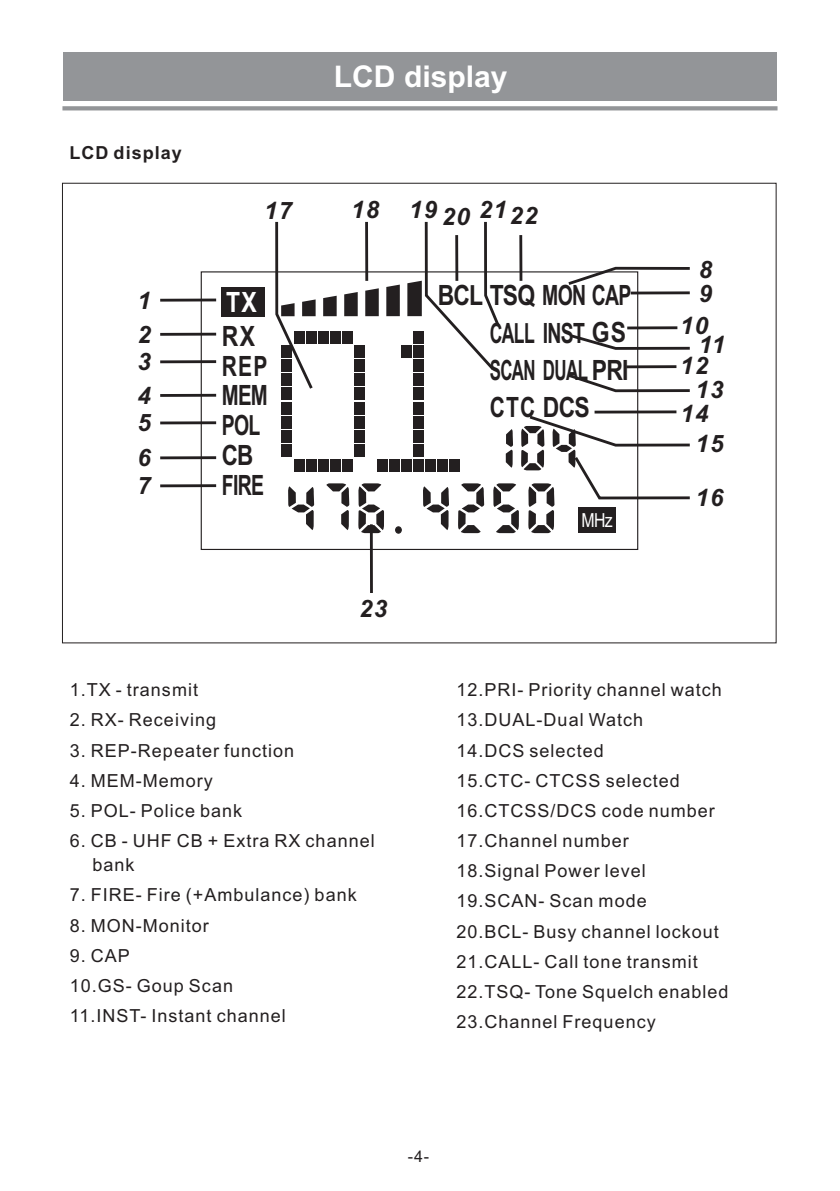
<style>
.page{position:relative;width:840px;height:1191px;background:#fff}
.page>*{position:absolute;margin:0;border:0;box-sizing:border-box;transform-origin:0 0}
.t1{font:700 30px "Arial";color:#fff}
.t2{font:700 28px "Arial Narrow";letter-spacing:-.03em;color:#231f20}
.t3{font:700 28px "Arial Narrow";letter-spacing:-.03em;color:#231f20;scale:.73 1}
.t4{font:700 28px "Arial Narrow";letter-spacing:-.03em;color:#231f20;scale:.77 1}
.t5{font:700 28px "Arial Narrow";letter-spacing:-.03em;color:#231f20;scale:.92 1}
.t6{font:700 28px "Arial Narrow";letter-spacing:-.03em;color:#231f20;scale:.85 1}
.t7{font:700 28px "Arial Narrow";letter-spacing:-.03em;color:#231f20;scale:.89 1}
.t8{font:700 28px "Arial Narrow";color:#fff}
.t9{font:italic 700 24px/34.2px "Arial";letter-spacing:.055em;color:#231f20}
.t10{font:19.4px "Arial Narrow";color:#fff}
.t11{font:18px "Arial";letter-spacing:.055em;color:#231f20}
.t12{font:700 18px "Arial";letter-spacing:.055em;color:#231f20}
.t13{font:16px "Arial";color:#231f20}
</style>
<div class="page">
<hr style="left:160px;top:298px;width:56px;height:3px;background:#231f20">
<hr style="left:160px;top:333px;width:56px;height:3px;background:#231f20">
<hr style="left:160px;top:360px;width:56px;height:3px;background:#231f20">
<hr style="left:160px;top:394px;width:56px;height:3px;background:#231f20">
<hr style="left:160px;top:421px;width:56px;height:3px;background:#231f20">
<hr style="left:160px;top:456px;width:56px;height:3px;background:#231f20">
<hr style="left:160px;top:484px;width:56px;height:3px;background:#231f20">
<hr style="left:630px;top:291px;width:59px;height:3px;background:#231f20">
<hr style="left:627px;top:326px;width:50px;height:3px;background:#231f20">
<hr style="left:626px;top:365px;width:50px;height:3px;background:#231f20">
<hr style="left:594px;top:410px;width:82px;height:3px;background:#231f20">
<hr style="left:370px;top:524px;width:2px;height:69px;background:#231f20">
<svg style="left:568px;top:372px;width:122px;height:21px"></svg>
<svg style="left:568px;top:266px;width:122px;height:21px"></svg>
<svg style="left:571px;top:332px;width:119px;height:19px"></svg>
<hr style="left:519px;top:235px;width:3px;height:46px;background:#231f20">
<div style="left:221px;top:287px;width:43px;height:29px;background:#231f20"></div>
<svg style="left:274px;top:221px;width:227px;height:171px"></svg>
<svg style="left:288px;top:486px;width:26px;height:44px"></svg>
<svg style="left:395px;top:526px;width:6px;height:8px"></svg>
<svg style="left:326px;top:483px;width:23px;height:47px"></svg>
<svg style="left:358px;top:483px;width:26px;height:50px"></svg>
<svg style="left:423px;top:486px;width:26px;height:44px"></svg>
<svg style="left:458px;top:483px;width:26px;height:50px"></svg>
<svg style="left:493px;top:413px;width:197px;height:120px"></svg>
<div style="left:293px;top:331px;width:11px;height:12px;background:#231f20"></div>
<div style="left:305px;top:331px;width:11px;height:12px;background:#231f20"></div>
<div style="left:317px;top:331px;width:11px;height:12px;background:#231f20"></div>
<div style="left:329px;top:331px;width:11px;height:12px;background:#231f20"></div>
<div style="left:281px;top:345px;width:11px;height:12px;background:#231f20"></div>
<div style="left:281px;top:359px;width:11px;height:13px;background:#231f20"></div>
<div style="left:281px;top:373px;width:11px;height:13px;background:#231f20"></div>
<div style="left:281px;top:387px;width:11px;height:13px;background:#231f20"></div>
<div style="left:281px;top:402px;width:11px;height:12px;background:#231f20"></div>
<div style="left:281px;top:416px;width:11px;height:13px;background:#231f20"></div>
<div style="left:342px;top:331px;width:10px;height:12px;background:#231f20"></div>
<div style="left:354px;top:345px;width:10px;height:12px;background:#231f20"></div>
<div style="left:354px;top:359px;width:10px;height:13px;background:#231f20"></div>
<div style="left:354px;top:373px;width:10px;height:13px;background:#231f20"></div>
<div style="left:354px;top:387px;width:10px;height:13px;background:#231f20"></div>
<div style="left:354px;top:402px;width:10px;height:12px;background:#231f20"></div>
<div style="left:354px;top:416px;width:10px;height:13px;background:#231f20"></div>
<div style="left:281px;top:430px;width:11px;height:13px;background:#231f20"></div>
<div style="left:281px;top:444px;width:11px;height:13px;background:#231f20"></div>
<div style="left:293px;top:459px;width:11px;height:12px;background:#231f20"></div>
<div style="left:305px;top:459px;width:11px;height:12px;background:#231f20"></div>
<div style="left:317px;top:459px;width:11px;height:12px;background:#231f20"></div>
<div style="left:329px;top:459px;width:11px;height:12px;background:#231f20"></div>
<div style="left:342px;top:459px;width:10px;height:12px;background:#231f20"></div>
<div style="left:354px;top:430px;width:10px;height:13px;background:#231f20"></div>
<div style="left:354px;top:444px;width:10px;height:13px;background:#231f20"></div>
<div style="left:413px;top:331px;width:11px;height:12px;background:#231f20"></div>
<div style="left:413px;top:345px;width:11px;height:12px;background:#231f20"></div>
<div style="left:413px;top:359px;width:11px;height:13px;background:#231f20"></div>
<div style="left:413px;top:373px;width:11px;height:13px;background:#231f20"></div>
<div style="left:413px;top:387px;width:11px;height:13px;background:#231f20"></div>
<div style="left:413px;top:402px;width:11px;height:12px;background:#231f20"></div>
<div style="left:413px;top:416px;width:11px;height:13px;background:#231f20"></div>
<div style="left:377px;top:459px;width:10px;height:12px;background:#231f20"></div>
<div style="left:389px;top:459px;width:11px;height:12px;background:#231f20"></div>
<div style="left:401px;top:459px;width:11px;height:12px;background:#231f20"></div>
<div style="left:413px;top:430px;width:11px;height:13px;background:#231f20"></div>
<div style="left:413px;top:444px;width:11px;height:13px;background:#231f20"></div>
<div style="left:413px;top:459px;width:11px;height:12px;background:#231f20"></div>
<div style="left:425px;top:459px;width:11px;height:12px;background:#231f20"></div>
<div style="left:437px;top:459px;width:11px;height:12px;background:#231f20"></div>
<div style="left:449px;top:459px;width:11px;height:12px;background:#231f20"></div>
<div style="left:401px;top:345px;width:11px;height:12px;background:#231f20"></div>
<div style="left:64px;top:52px;width:712px;height:48px;background:#939598"></div>
<svg style="left:62px;top:106px;width:715px;height:4px;background:#999b9d"></svg>
<p class="t12" style="left:70px;top:146px;width:114px">LCD display</p>
<h3 class="t9" style="left:137px;top:285px;width:15px">1<br>2</h3>
<h3 class="t9" style="left:137px;top:347px;width:15px;line-height:33.6px">3<br>4</h3>
<h3 class="t9" style="left:137px;top:408px;width:15px;line-height:34.8px">5<br>6</h3>
<h3 class="t9" style="left:137px;top:471px;width:15px">7</h3>
<h1 class="t1" style="left:334px;top:65px;width:175px">LCD display</h1>
<h3 class="t9" style="left:264px;top:195px;width:30px">17</h3>
<h3 class="t9" style="left:351px;top:195px;width:188px">18 19 20 2122</h3>
<h2 class="t8" style="left:226px;top:291px;width:32px">TX</h2>
<h2 class="t2" style="left:222px;top:326px;width:35px">RX</h2>
<h2 class="t2" style="left:437px;top:284px;width:195px">BCL TSQ MON CAP</h2>
<h2 class="t4" style="left:489px;top:322px;width:179px">CALL INST GS</h2>
<h2 class="t5" style="left:222px;top:355px;width:51px">REP</h2>
<h2 class="t3" style="left:489px;top:359px;width:191px">SCAN DUAL PRI</h2>
<h2 class="t7" style="left:222px;top:385px;width:53px">MEM</h2>
<h2 class="t6" style="left:222px;top:414px;width:47px">POL</h2>
<h2 class="t2" style="left:222px;top:444px;width:33px">CB</h2>
<h2 class="t6" style="left:222px;top:474px;width:51px">FIRE</h2>
<h3 class="t9" style="left:359px;top:594px;width:30px">23</h3>
<h2 class="t5" style="left:489px;top:397px;width:110px">CTC DCS</h2>
<p class="t10" style="left:581px;top:513px;width:33px">MHz</p>
<h3 class="t9" style="left:698px;top:260px;width:15px;line-height:24.2px">8<br>9</h3>
<h3 class="t9" style="left:679px;top:311px;width:30px">10</h3>
<h3 class="t9" style="left:698px;top:329px;width:28px">11</h3>
<h3 class="t9" style="left:679px;top:350px;width:30px">12</h3>
<h3 class="t9" style="left:680px;top:379px;width:45px;line-height:24px;text-indent:15px">13<br>14</h3>
<h3 class="t9" style="left:695px;top:429px;width:30px">15</h3>
<h3 class="t9" style="left:695px;top:483px;width:30px">16</h3>
<p class="t11" style="left:70px;top:683px;width:130px">1.TX - transmit</p>
<p class="t11" style="left:456px;top:683px;width:267px">12.PRI- Priority channel watch</p>
<p class="t11" style="left:70px;top:713px;width:148px">2. RX- Receiving</p>
<p class="t11" style="left:456px;top:713px;width:188px">13.DUAL-Dual Watch</p>
<p class="t11" style="left:70px;top:743px;width:226px">3. REP-Repeater function</p>
<p class="t11" style="left:456px;top:743px;width:149px">14.DCS selected</p>
<p class="t11" style="left:70px;top:773px;width:145px">4. MEM-Memory</p>
<p class="t11" style="left:456px;top:773px;width:225px">15.CTC- CTCSS selected</p>
<p class="t11" style="left:70px;top:804px;width:174px">5. POL- Police bank</p>
<p class="t11" style="left:456px;top:804px;width:260px">16.CTCSS/DCS code number</p>
<p class="t11" style="left:70px;top:834px;width:306px">6. CB - UHF CB + Extra RX channel</p>
<p class="t11" style="left:456px;top:834px;width:174px">17.Channel number</p>
<p class="t11" style="left:92px;top:858px;width:44px">bank</p>
<p class="t11" style="left:456px;top:864px;width:191px">18.Signal Power level</p>
<p class="t11" style="left:70px;top:888px;width:288px">7. FIRE- Fire (+Ambulance) bank</p>
<p class="t11" style="left:456px;top:894px;width:192px">19.SCAN- Scan mode</p>
<p class="t11" style="left:70px;top:918px;width:141px">8. MON-Monitor</p>
<p class="t11" style="left:456px;top:924px;width:264px">20.BCL- Busy channel lockout</p>
<p class="t11" style="left:70px;top:948px;width:62px">9. CAP</p>
<p class="t11" style="left:456px;top:954px;width:243px">21.CALL- Call tone transmit</p>
<p class="t11" style="left:70px;top:978px;width:165px">10.GS- Goup Scan</p>
<p class="t11" style="left:456px;top:984px;width:273px">22.TSQ- Tone Squelch enabled</p>
<p class="t11" style="left:70px;top:1009px;width:217px">11.INST- Instant channel</p>
<p class="t11" style="left:456px;top:1015px;width:201px">23.Channel Frequency</p>
<p class="t13" style="left:407px;top:1150px;width:23px">-4-</p>
</div>
